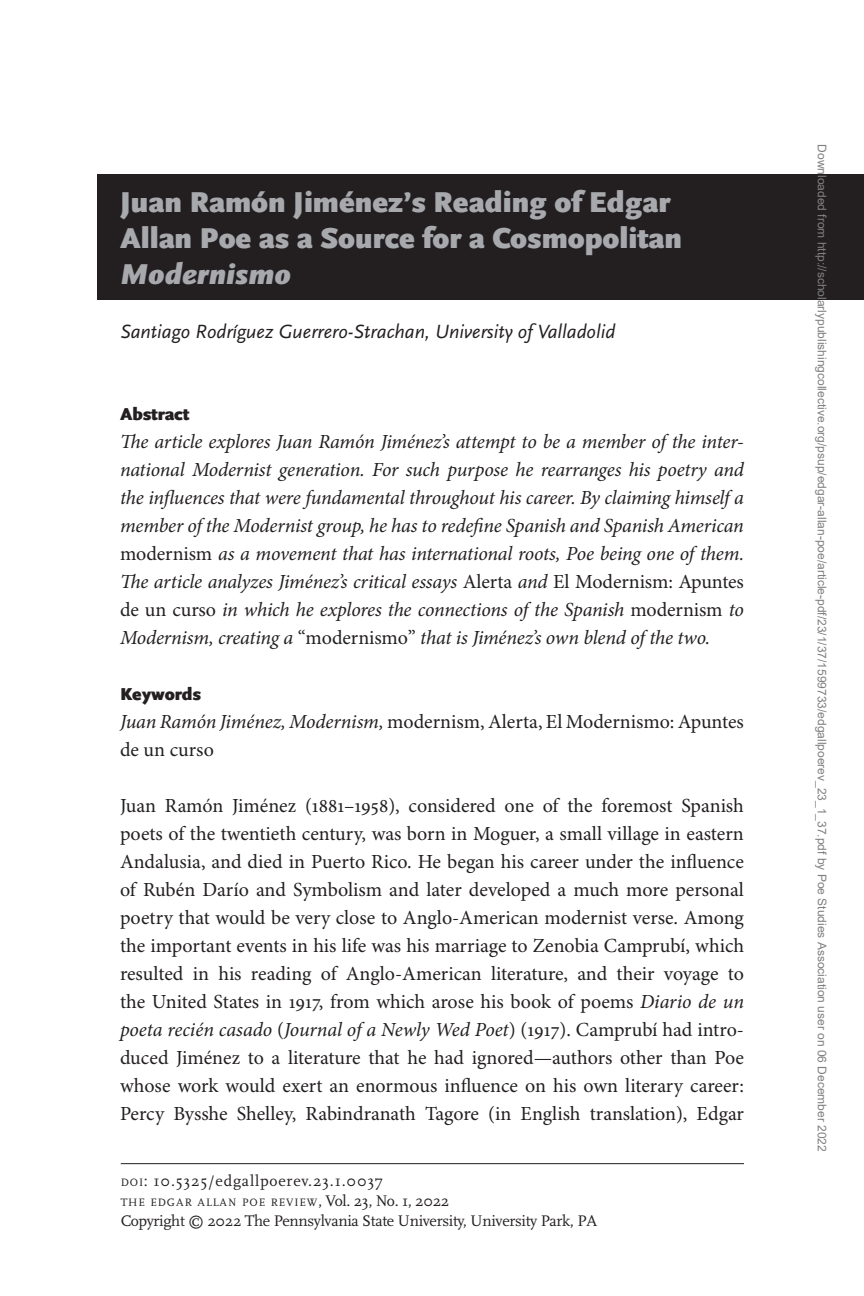
<style>
.page{position:relative;width:864px;height:1296px;background:#fff}
.page>*{position:absolute;margin:0;border:0;box-sizing:border-box;transform-origin:0 0}
.t1{font:900 30px/36px "Scala Sans";color:#a8a9ad}
.t2{font:italic 900 30px "Scala Sans";color:#a8a9ad}
.t3{font:20px/28px "Minion Pro";color:#231f20}
.t4{font:italic 20px/28px "Minion Pro";letter-spacing:-.01em;color:#231f20;text-align:justify}
.t5{font:italic 20px "Scala Sans";color:#231f20}
.t6{font:900 18px "Scala Sans";letter-spacing:-.005em;color:#231f20}
.t7{font:16px "Scala";letter-spacing:-.02em;color:#231f20}
.t8{font:16px "Scala";letter-spacing:.05em;color:#231f20}
.t9{font:12px "Arial";color:#808080}
.t10{font:11.2px "Scala";letter-spacing:.07em;color:#231f20}
.s1{font-style:normal}
.s2{font-style:italic}
.s3{font-size:11.2px}
.s4{font-size:16px}
</style>
<div class="page">
<hr style="left:121px;top:1163px;width:623px;height:1px;background:#231f20">
<div style="left:98px;top:174px;width:766px;height:126px;background:#231f20"></div>
<h1 class="t1" style="left:120px;top:186px;width:563px">Juan Ramón Jiménez’s Reading of Edgar<br>Allan Poe as a Source for a Cosmopolitan</h1>
<h1 class="t2" style="left:120px;top:258px;width:173px">Modernismo</h1>
<p class="t5" style="left:120px;top:321px;width:497px">Santiago Rodríguez Guerrero-Strachan, University of Valladolid</p>
<p class="t6" style="left:120px;top:404px;width:71px">Abstract</p>
<p class="t4" style="left:120px;top:428px;width:626px">The article explores Juan Ramón Jiménez’s attempt to be a member of the inter&shy;national Modernist generation. For such purpose he rearranges his poetry and the influences that were fundamental throughout his career. By claiming himself a member of the Modernist group, he has to redefine Spanish and Spanish American <span class="s1">modernism</span> as a movement that has international roots, Poe being one of them.<br>The article analyzes Jiménez’s critical essays <span class="s1">Alerta</span> and <span class="s1">El Modernism: Apuntes de un curso</span> in which he explores the connections of the Spanish <span class="s1">modernism</span> to Modernism, creating a <span class="s1">“modernismo”</span> that is Jiménez’s own blend of the two.</p>
<p class="t6" style="left:120px;top:684px;width:83px">Keywords</p>
<p class="t3" style="left:120px;top:708px;width:625px"><span class="s2">Juan Ramón Jiménez, Modernism,</span> modernism, Alerta, El Modernismo: Apuntes de un curso</p>
<p class="t3" style="left:120px;top:792px;width:626px;text-align:justify">Juan Ramón Jiménez (1881–1958), considered one of the foremost Spanish poets of the twentieth century, was born in Moguer, a small village in eastern Andalusia, and died in Puerto Rico. He began his career under the influence of Rubén Darío and Symbolism and later developed a much more personal poetry that would be very close to Anglo-American modernist verse. Among the important events in his life was his marriage to Zenobia Camprubí, which resulted in his reading of Anglo-American literature, and their voyage to the United States in 1917, from which arose his book of poems <span class="s2">Diario de un poeta recién casado</span> (<span class="s2">Journal of a Newly Wed Poet</span>) (1917). Camprubí had intro&shy;duced Jiménez to a literature that he had ignored—authors other than Poe whose work would exert an enormous influence on his own literary career:<br>Percy Bysshe Shelley, Rabindranath Tagore (in English translation), Edgar</p>
<p class="t8" style="left:121px;top:1172px;width:264px"><span class="s3">DOI</span>: 10.5325/edgallpoerev.23.1.0037</p>
<p class="t10" style="left:121px;top:1196px;width:330px">THE EDGAR ALLAN POE REVIEW<span class="s4">, Vol. 23, No. 1, 2022</span></p>
<p class="t7" style="left:121px;top:1212px;width:478px">Copyright © 2022 The Pennsylvania State University, University Park, PA</p>
<p class="t9" style="left:827px;top:144px;width:1009px;rotate:90deg">Downloaded from http://scholarlypublishingcollective.org/psup/edgar-allan-poe/article-pdf/23/1/37/1599733/edgallpoerev_23_1_37.pdf by Poe Studies Association user on 06 December 2022</p>
</div>
